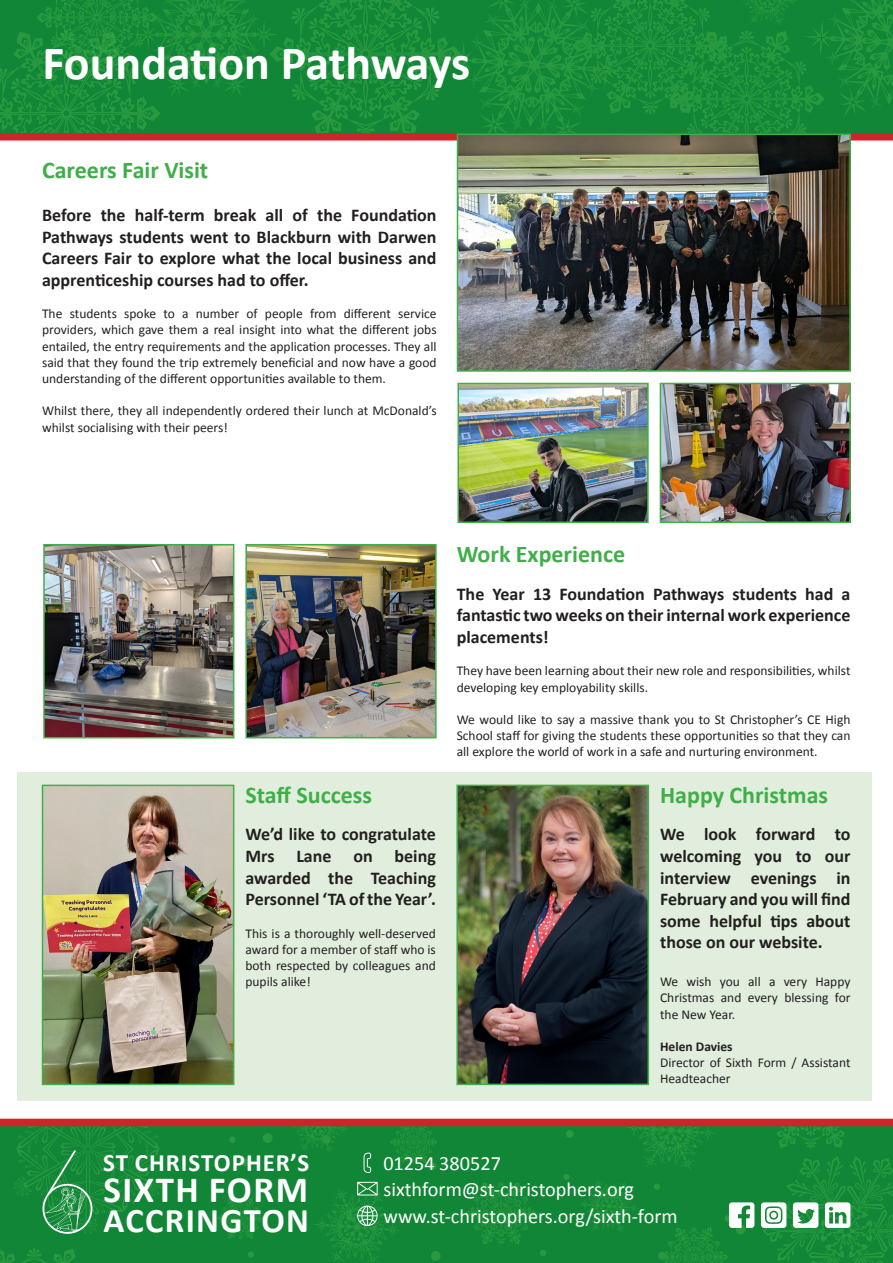
<style>
.page{position:relative;width:893px;height:1263px;background:#fff}
.page>*{position:absolute;margin:0;border:0;box-sizing:border-box;transform-origin:0 0}
.t1{font:700 48px "Calibri";letter-spacing:-.01em;color:#fff}
.t2{font:700 37.05px "Calibri";letter-spacing:.04em;color:#fff}
.t3{font:700 34.65px "Calibri";letter-spacing:.04em;color:#fff}
.t4{font:700 25.05px "Calibri";letter-spacing:.04em;color:#fff}
.t5{font:700 24px "Calibri";color:#40ae49}
.t6{font:20.25px/25.8px "Calibri";color:#fff}
.t7{font:700 18px/21.6px "Calibri";color:#231f20;text-align:justify}
.t8{font:13.5px/16.2px "Calibri";color:#231f20;text-align:justify}
.t9{font:700 13.5px "Calibri";color:#231f20}
</style>
<div class="page">
<svg style="left:0;top:0;width:893px;height:141px;background:#1e8839"></svg>
<div style="left:17px;top:772px;width:855px;height:329px;background:#e1eedd"></div>
<svg style="left:0;top:1119px;width:893px;height:144px;background:#1f8036"></svg>
<svg style="left:364px;top:1152px;width:7px;height:21px"></svg>
<svg style="left:313px;top:1182px;width:88px;height:81px;background:#1d8d3f"></svg>
<svg style="left:658px;top:1202px;width:96px;height:61px;background:#289248"></svg>
<svg style="left:761px;top:1156px;width:132px;height:107px;background:#2f974e"></svg>
<svg style="left:13px;top:1122px;width:150px;height:112px;background:#24893e"></svg>
<img style="left:460px;top:137px;width:388px;height:232px">
<div style="left:457px;top:134px;width:394px;height:238px;border:2px solid #40ae49"></div>
<img style="left:45px;top:788px;width:186px;height:294px">
<div style="left:42px;top:785px;width:192px;height:300px;border:2px solid #40ae49"></div>
<img style="left:248px;top:547px;width:186px;height:188px">
<div style="left:245px;top:544px;width:192px;height:194px;border:2px solid #40ae49"></div>
<img style="left:46px;top:547px;width:185px;height:188px">
<div style="left:43px;top:544px;width:191px;height:194px;border:2px solid #40ae49"></div>
<img style="left:663px;top:386px;width:185px;height:134px">
<div style="left:660px;top:383px;width:191px;height:140px;border:2px solid #40ae49"></div>
<img style="left:460px;top:386px;width:186px;height:134px">
<div style="left:457px;top:383px;width:192px;height:140px;border:2px solid #40ae49"></div>
<img style="left:459px;top:788px;width:187px;height:294px">
<div style="left:456px;top:785px;width:193px;height:300px;border:2px solid #40ae49"></div>
<h1 class="t1" style="left:43px;top:29px;width:429px">Foundation Pathways</h1>
<h3 class="t5" style="left:42px;top:153px;width:168px">Careers Fair Visit</h3>
<h3 class="t7" style="left:42px;top:203px;width:396px">Before the half-term break all of the Foundation Pathways students went to Blackburn with Darwen Careers Fair to explore what the local business and apprenticeship courses had to offer.</h3>
<p class="t8" style="left:42px;top:305px;width:396px">The students spoke to a number of people from different service providers, which gave them a real insight into what the different jobs entailed, the entry requirements and the application processes. They all said that they found the trip extremely beneficial and now have a good understanding of the different opportunities available to them.</p>
<p class="t8" style="left:42px;top:402px;width:396px">Whilst there, they all independently ordered their lunch at McDonald’s whilst socialising with their peers!</p>
<h3 class="t5" style="left:245px;top:778px;width:128px">Staff Success</h3>
<h3 class="t7" style="left:245px;top:823px;width:192px">We’d like to congratulate Mrs Lane on being awarded the Teaching Personnel ‘TA of the Year’.</h3>
<p class="t8" style="left:245px;top:925px;width:192px">This is a thoroughly well-deserved award for a member of staff who is both respected by colleagues and pupils alike!</p>
<h3 class="t5" style="left:457px;top:537px;width:170px">Work Experience</h3>
<h3 class="t7" style="left:457px;top:582px;width:395px">The Year 13 Foundation Pathways students had a fantastic two weeks on their internal work experience placements!</h3>
<p class="t8" style="left:457px;top:662px;width:395px">They have been learning about their new role and responsibilities, whilst developing key employability skills.</p>
<p class="t8" style="left:457px;top:711px;width:395px">We would like to say a massive thank you to St Christopher’s CE High School staff for giving the students these opportunities so that they can all explore the world of work in a safe and nurturing environment.</p>
<h3 class="t5" style="left:660px;top:778px;width:169px">Happy Christmas</h3>
<h3 class="t7" style="left:660px;top:823px;width:192px">We look forward to welcoming you to our interview evenings in February and you will find some helpful tips about those on our website.</h3>
<p class="t8" style="left:660px;top:973px;width:192px">We wish you all a very Happy Christmas and every blessing for the New Year.</p>
<p class="t9" style="left:660px;top:1037px;width:74px">Helen Davies</p>
<p class="t8" style="left:660px;top:1054px;width:192px">Director of Sixth Form / Assistant<br>Headteacher</p>
<h3 class="t4" style="left:103px;top:1145px;width:207px">ST CHRISTOPHER’S</h3>
<h2 class="t2" style="left:104px;top:1163px;width:206px">SIXTH FORM</h2>
<h3 class="t3" style="left:104px;top:1196px;width:207px">ACCRINGTON</h3>
<h3 class="t6" style="left:383px;top:1150px;width:252px">01254 380527 sixthform@st-christophers.org</h3>
<h3 class="t6" style="left:383px;top:1203px;width:296px">www.st-christophers.org/sixth-form</h3>
</div>
